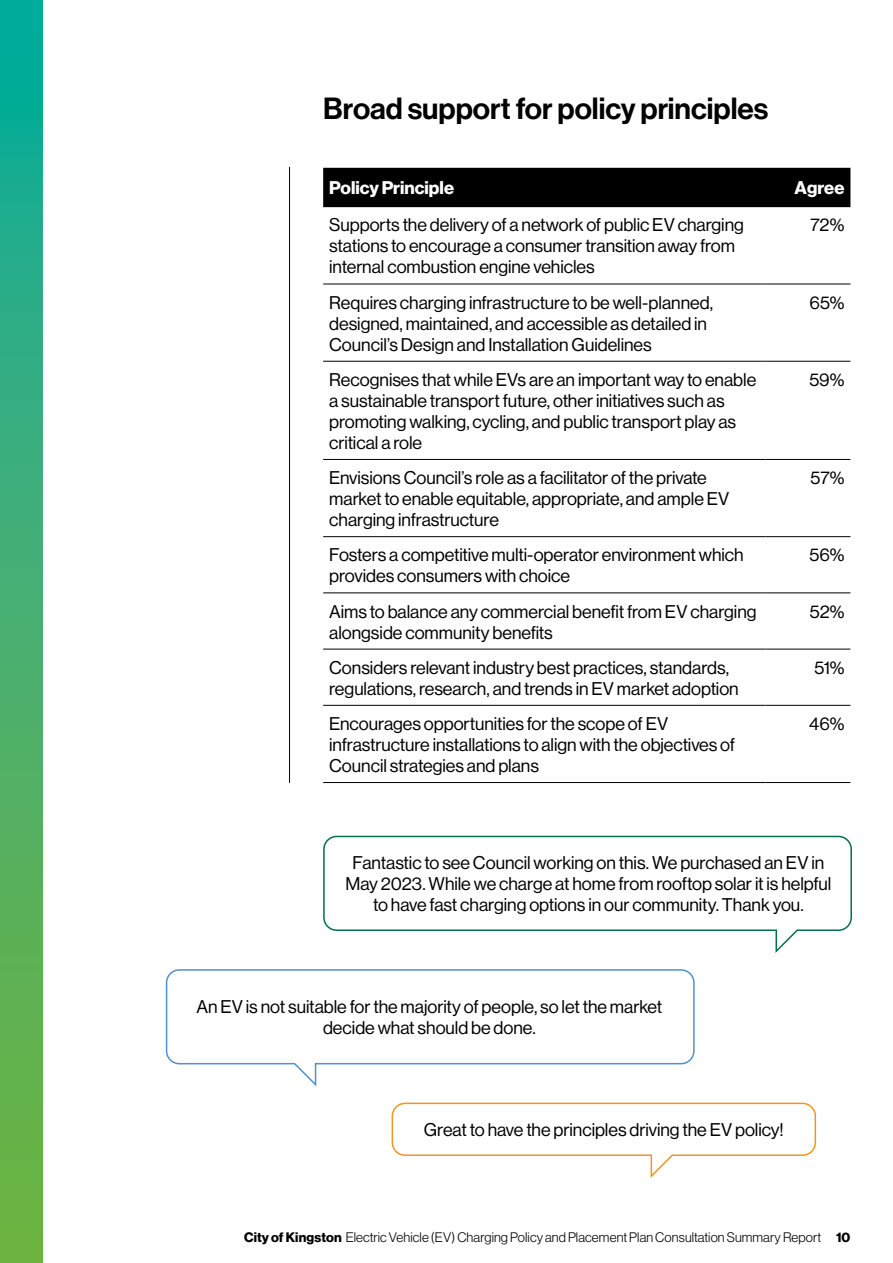
<style>
.page{position:relative;width:893px;height:1263px;background:#fff}
.page>*{position:absolute;margin:0;border:0;box-sizing:border-box;transform-origin:0 0}
.t1{font:30px "N Haas Grotesk DS Pro 65 Md";color:#000}
.t2{font:18px/21px "N Haas Grotesk DS Pro 55 Rg";color:#000}
.t3{font:18px "N Haas Grotesk DS Pro 75 Bd";color:#fff}
.t4{font:13.5px "N Haas Grotesk DS Pro 45 Lt";letter-spacing:.01em;color:#000}
.s1{font-family:"N Haas Grotesk DS Pro 75 Bd"}
</style>
<div class="page">
<svg style="left:0;top:0;width:43px;height:1263px;background:#41af6f"></svg>
<div style="left:323px;top:168px;width:527px;height:39px;background:#000"></div>
<hr style="left:323px;top:284px;width:442px;height:1px;background:#000">
<hr style="left:765px;top:284px;width:85px;height:1px;background:#000">
<hr style="left:323px;top:361px;width:442px;height:1px;background:#000">
<hr style="left:765px;top:361px;width:85px;height:1px;background:#000">
<hr style="left:323px;top:459px;width:442px;height:1px;background:#000">
<hr style="left:765px;top:459px;width:85px;height:1px;background:#000">
<hr style="left:323px;top:536px;width:442px;height:1px;background:#000">
<hr style="left:765px;top:536px;width:85px;height:1px;background:#000">
<hr style="left:323px;top:592px;width:442px;height:1px;background:#000">
<hr style="left:765px;top:592px;width:85px;height:1px;background:#000">
<hr style="left:323px;top:649px;width:442px;height:1px;background:#000">
<hr style="left:765px;top:649px;width:85px;height:1px;background:#000">
<hr style="left:323px;top:705px;width:442px;height:1px;background:#000">
<hr style="left:765px;top:705px;width:85px;height:1px;background:#000">
<hr style="left:323px;top:782px;width:442px;height:1px;background:#000">
<hr style="left:765px;top:782px;width:85px;height:1px;background:#000">
<svg style="left:323px;top:835px;width:529px;height:118px"></svg>
<svg style="left:391px;top:1102px;width:426px;height:76px"></svg>
<svg style="left:165px;top:969px;width:530px;height:118px"></svg>
<hr style="left:289px;top:167px;width:1px;height:616px;background:#000">
<h1 class="t1" style="left:323px;top:91px;width:447px">Broad support for policy principles</h1>
<p class="t3" style="left:329px;top:178px;width:126px">Policy Principle</p>
<p class="t3" style="left:795px;top:178px;width:51px">Agree</p>
<p class="t2" style="left:329px;top:215px;width:416px">Supports the delivery of a network of public EV charging stations to encourage a consumer transition away from internal combustion engine vehicles</p>
<p class="t2" style="left:810px;top:215px;width:35px">72%</p>
<p class="t2" style="left:329px;top:292px;width:385px">Requires charging infrastructure to be well-planned, designed, maintained, and accessible as detailed in<br>Council’s Design and Installation Guidelines</p>
<p class="t2" style="left:810px;top:292px;width:36px">65%</p>
<p class="t2" style="left:329px;top:369px;width:429px">Recognises that while EVs are an important way to enable a sustainable transport future, other initiatives such as promoting walking, cycling, and public transport play as critical a role</p>
<p class="t2" style="left:809px;top:369px;width:37px">59%</p>
<p class="t2" style="left:329px;top:467px;width:402px">Envisions Council’s role as a facilitator of the private market to enable equitable, appropriate, and ample EV charging infrastructure</p>
<p class="t2" style="left:810px;top:467px;width:35px">57%</p>
<p class="t2" style="left:329px;top:545px;width:416px">Fosters a competitive multi-operator environment which provides consumers with choice</p>
<p class="t2" style="left:809px;top:545px;width:37px">56%</p>
<p class="t2" style="left:329px;top:601px;width:429px">Aims to balance any commercial benefit from EV charging alongside community benefits</p>
<p class="t2" style="left:810px;top:601px;width:36px">52%</p>
<p class="t2" style="left:329px;top:657px;width:411px">Considers relevant industry best practices, standards, regulations, research, and trends in EV market adoption</p>
<p class="t2" style="left:814px;top:657px;width:32px">51%</p>
<p class="t2" style="left:329px;top:713px;width:407px">Encourages opportunities for the scope of EV infrastructure installations to align with the objectives of<br>Council strategies and plans</p>
<p class="t2" style="left:809px;top:713px;width:37px">46%</p>
<p class="t2" style="left:345px;top:853px;width:487px;text-align:center">Fantastic to see Council working on this. We purchased an EV in<br>May 2023. While we charge at home from rooftop solar it is helpful to have fast charging options in our community. Thank you.</p>
<p class="t2" style="left:197px;top:997px;width:467px;text-align:center">An EV is not suitable for the majority of people, so let the market decide what should be done.</p>
<p class="t2" style="left:424px;top:1120px;width:362px">Great to have the principles driving the EV policy!</p>
<p class="t4" style="left:244px;top:1229px;width:608px"><span class="s1">City of Kingston</span> Electric Vehicle (EV) Charging Policy and Placement Plan Consultation Summary Report <span class="s1">10</span></p>
</div>
